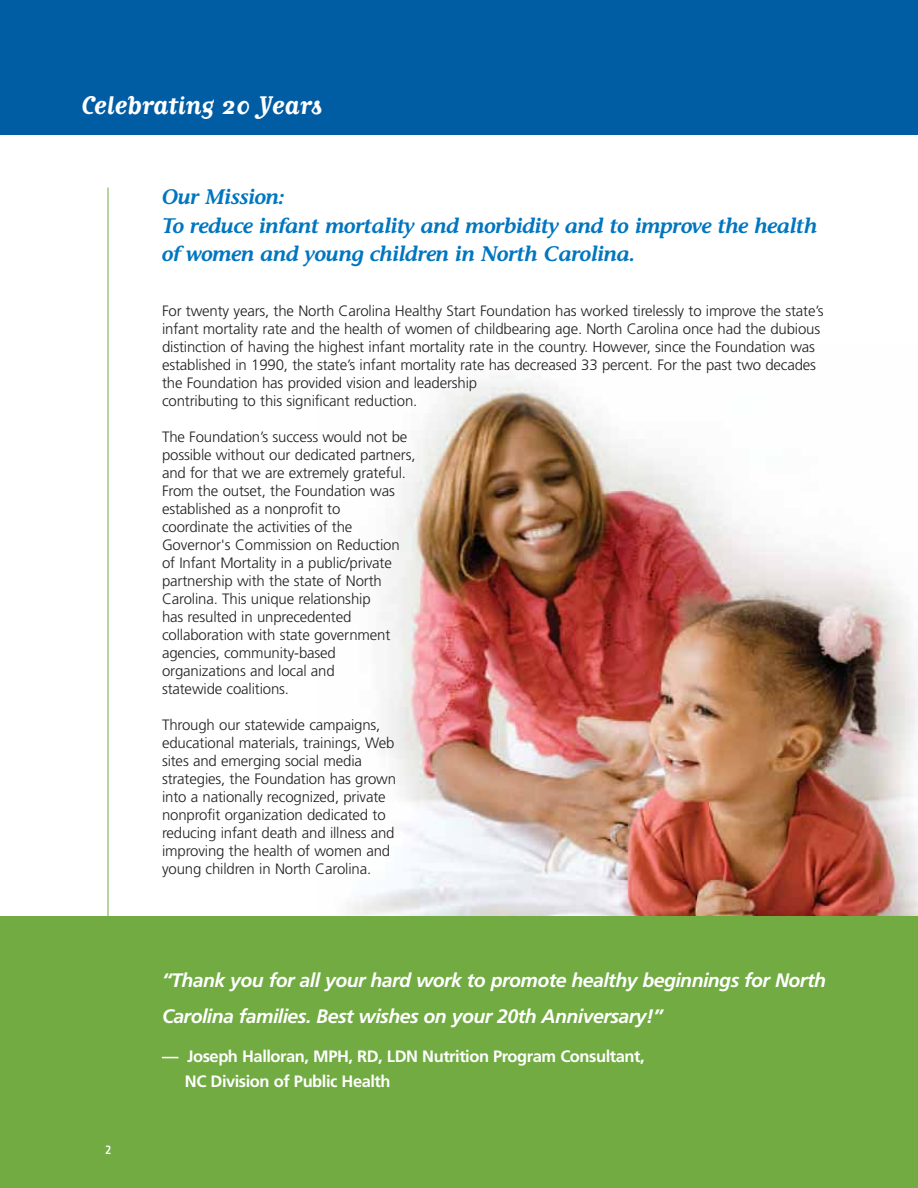
<style>
.page{position:relative;width:918px;height:1188px;background:#fff}
.page>*{position:absolute;margin:0;border:0;box-sizing:border-box;transform-origin:0 0}
.t1{font:700 30px "Matrix Script";color:#fff}
.t2{font:italic 600 21px/28.5px "Stone Informal";letter-spacing:-.025em;color:#0076c0}
.t3{font:italic 700 19.5px/36px "Frutiger";letter-spacing:-.03em;color:#fff}
.t4{font:700 16.5px/25.5px "Frutiger";letter-spacing:-.03em;color:#fff}
.t5{font:300 15px/18px "Frutiger";letter-spacing:-.01em;color:#231f20}
.t6{font:700 condensed 12px "Frutiger";color:#fff}
</style>
<div class="page">
<img style="left:317px;top:377px;width:601px;height:540px">
<div style="left:0;top:917px;width:918px;height:271px;background:#71ab42"></div>
<div style="left:0;top:0;width:918px;height:135px;background:#005ca3"></div>
<hr style="left:108px;top:188px;width:1px;height:958px;background:#71ab42">
<h1 class="t1" style="left:81px;top:87px;width:243px">Celebrating 20 Years</h1>
<h2 class="t2" style="left:162px;top:185px;width:657px">Our Mission:<br>To reduce infant mortality and morbidity and to improve the health of women and young children in North Carolina.</h2>
<p class="t5" style="left:162px;top:303px;width:663px">For twenty years, the North Carolina Healthy Start Foundation has worked tirelessly to improve the state’s infant mortality rate and the health of women of childbearing age. North Carolina once had the dubious distinction of having the highest infant mortality rate in the country. However, since the Foundation was established in 1990, the state’s infant mortality rate has decreased 33 percent. For the past two decades the Foundation has provided vision and leadership<br>contributing to this significant reduction.</p>
<p class="t5" style="left:162px;top:429px;width:255px">The Foundation’s success would not be possible without our dedicated partners, and for that we are extremely grateful.<br>From the outset, the Foundation was established as a nonprofit to<br>coordinate the activities of the Governor's Commission on Reduction of Infant Mortality in a public/private partnership with the state of North Carolina. This unique relationship<br>has resulted in unprecedented collaboration with state government agencies, community-based organizations and local and<br>statewide coalitions.</p>
<p class="t5" style="left:162px;top:717px;width:236px">Through our statewide campaigns, educational materials, trainings, Web sites and emerging social media strategies, the Foundation has grown into a nationally recognized, private nonprofit organization dedicated to reducing infant death and illness and improving the health of women and young children in North Carolina.</p>
<p class="t6" style="left:105px;top:1145px;width:8px">2</p>
<h3 class="t3" style="left:162px;top:963px;width:665px">“Thank you for all your hard work to promote healthy beginnings for North<br>Carolina families. Best wishes on your 20th Anniversary!”</h3>
<p class="t4" style="left:185px;top:1044px;width:461px;text-indent:-23px">— Joseph Halloran, MPH, RD, LDN Nutrition Program Consultant,<br>NC Division of Public Health</p>
</div>
